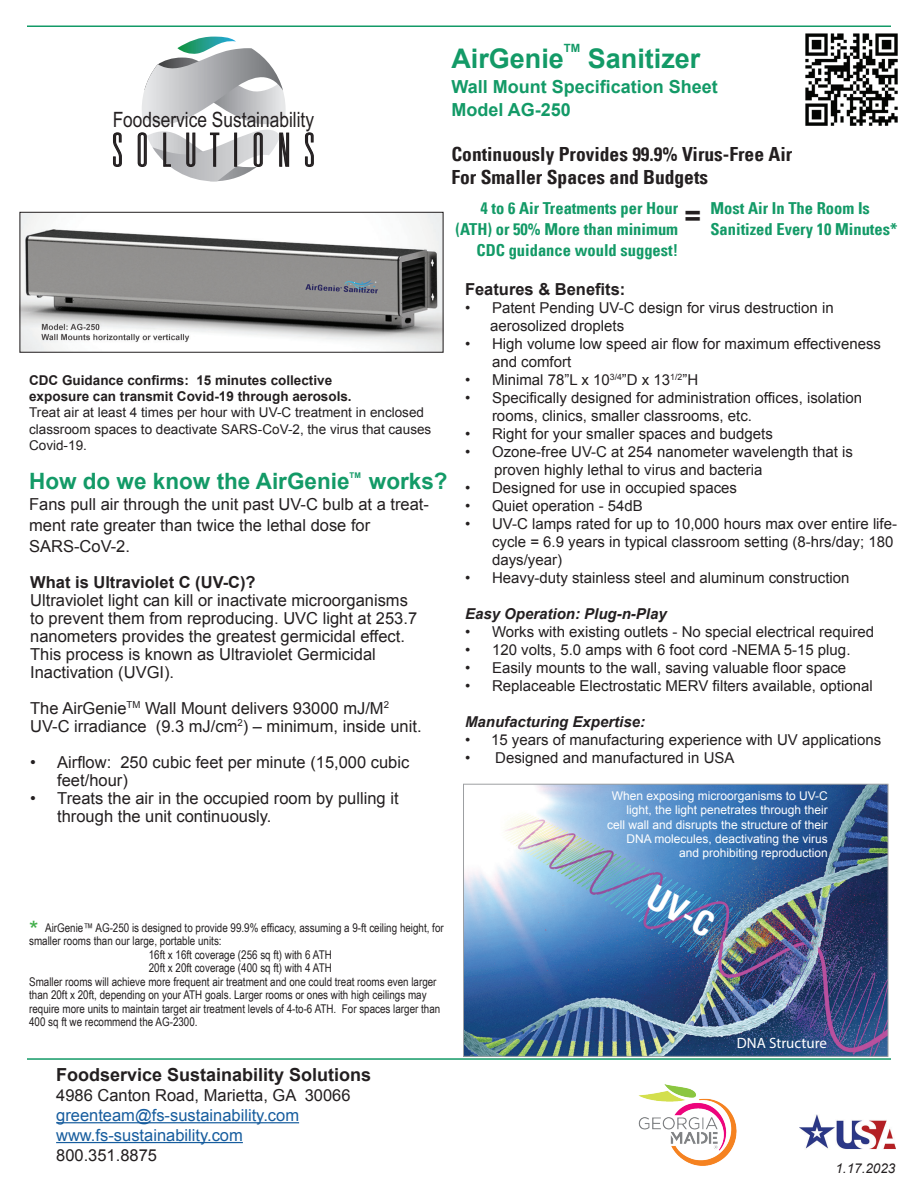
<style>
.page{position:relative;width:918px;height:1188px;background:#fff}
.page>*{position:absolute;margin:0;border:0;box-sizing:border-box;transform-origin:0 0}
.t1{font:100 ultra-condensed 45.75px "Univers";letter-spacing:.32em;color:#231f20}
.t2{font:700 condensed 34.5px "Univers LT";color:#fff}
.t3{font:700 27px "Arial";color:#139a67}
.t4{font:700 22.5px "Arial";color:#139a67}
.t5{font:21.15px "Arial Narrow";color:#231f20}
.t6{font:700 condensed 19.5px/22.5px "Univers LT";color:#231f20}
.t7{font:700 18px/22.5px "Arial";color:#139a67}
.t8{font:700 18px "Arial";color:#231f20}
.t9{font:16.5px/18px "Arial";color:#231f20}
.t10{font:700 condensed 16.5px "Univers LT";color:#139a67}
.t11{font:16.5px/19.8px "Arial";color:#175d9e}
.t12{font:700 16.5px "Arial";color:#231f20}
.t13{font:15px/18px "Arial";color:#231f20}
.t14{font:italic 700 15px "Arial";color:#231f20}
.t15{font:15px "Myriad Pro";color:#fff}
.t16{font:13.5px/16.2px "Arial";color:#231f20}
.t17{font:700 13.5px/16.2px "Arial";color:#231f20}
.t18{font:italic 13.5px "Arial";color:#231f20}
.t19{font:12px "Arial Narrow";color:#231f20}
.t20{font:12px/14.4px "Arial";color:#fff;text-align:right}
.t21{font:700 11.4px "Arial";color:#139a67}
.t22{font:700 7.8px "Arial";color:#139a67}
.s1{font-family:"Arial";font-stretch:normal;font-size:28.5px;color:#231f20}
.s2{font-family:"Arial";font-size:24px;color:#40ae49}
</style>
<div class="page">
<hr style="left:56px;top:1122px;width:243px;height:1px;background:#175d9e">
<hr style="left:56px;top:1142px;width:187px;height:1px;background:#175d9e">
<hr style="left:27px;top:1058px;width:864px;height:2px;background:#139a67">
<svg style="left:142px;top:37px;width:144px;height:144px"></svg>
<img style="left:800px;top:1114px;width:95px;height:36px">
<img style="left:465px;top:786px;width:421px;height:269px">
<div style="left:463px;top:784px;width:425px;height:273px;border:1px solid #9d9fa2"></div>
<img style="left:22px;top:214px;width:419px;height:136px">
<div style="left:20px;top:212px;width:423px;height:140px;border:1px solid #231f20"></div>
<hr style="left:27px;top:26px;width:864px;height:1px;background:#139a67">
<img style="left:638px;top:1084px;width:99px;height:82px">
<img style="left:805px;top:33px;width:93px;height:93px">
<h3 class="t5" style="left:113px;top:104px;width:203px">Foodservice Sustainability</h3>
<h1 class="t1" style="left:113px;top:127px;width:203px">SOLUTIONS</h1>
<h3 class="t3" style="left:451px;top:40px;width:114px">AirGenie</h3>
<p class="t21" style="left:564px;top:41px;width:18px">TM</p>
<h3 class="t3" style="left:588px;top:40px;width:114px">Sanitizer</h3>
<p class="t7" style="left:451px;top:76px;width:268px">Wall Mount Specification Sheet<br>Model AG-250</p>
<h3 class="t6" style="left:451px;top:143px;width:342px">Continuously Provides 99.9% Virus-Free Air<br>For Smaller Spaces and Budgets</h3>
<p class="t10" style="left:481px;top:198px;width:391px">4 to 6 Air Treatments per Hour <span class="s1">=</span> Most Air In The Room Is</p>
<p class="t10" style="left:456px;top:219px;width:224px">(ATH) or 50% More than minimum</p>
<p class="t10" style="left:477px;top:240px;width:203px">CDC guidance would suggest!</p>
<p class="t10" style="left:710px;top:219px;width:188px">Sanitized Every 10 Minutes*</p>
<p class="t17" style="left:29px;top:373px;width:324px">CDC Guidance confirms: 15 minutes collective exposure can transmit Covid-19 through aerosols.</p>
<p class="t16" style="left:29px;top:405px;width:404px">Treat air at least 4 times per hour with UV-C treatment in enclosed classroom spaces to deactivate SARS-CoV-2, the virus that causes<br>Covid-19.</p>
<h3 class="t4" style="left:29px;top:466px;width:322px">How do we know the AirGenie</h3>
<p class="t22" style="left:350px;top:470px;width:13px">TM</p>
<h3 class="t4" style="left:369px;top:466px;width:80px">works?</h3>
<p class="t9" style="left:29px;top:494px;width:401px;line-height:21px">Fans pull air through the unit past UV-C bulb at a treat&shy;ment rate greater than twice the lethal dose for<br>SARS-CoV-2.</p>
<p class="t12" style="left:30px;top:571px;width:227px">What is Ultraviolet C (UV-C)?</p>
<p class="t9" style="left:30px;top:591px;width:389px">Ultraviolet light can kill or inactivate microorganisms to prevent them from reproducing. UVC light at 253.7 nanometers provides the greatest germicidal effect.<br>This process is known as Ultraviolet Germicidal Inactivation (UVGI).</p>
<p class="t9" style="left:30px;top:699px;width:393px">The AirGenie<sup>TM</sup> Wall Mount delivers 93000 mJ/M<sup>2<br></sup>UV-C irradiance (9.3 mJ/cm<sup>2</sup>) – minimum, inside unit.</p>
<p class="t9" style="left:57px;top:753px;width:354px;text-indent:-27px">• Airflow: 250 cubic feet per minute (15,000 cubic feet/hour)</p>
<p class="t9" style="left:57px;top:789px;width:343px;text-indent:-27px">• Treats the air in the occupied room by pulling it through the unit continuously.</p>
<p class="t19" style="left:29px;top:918px;width:416px"><span class="s2">*</span> AirGenie™ AG-250 is designed to provide 99.9% efficacy, assuming a 9-ft ceiling height, for</p>
<p class="t19" style="left:29px;top:932px;width:194px">smaller rooms than our large, portable units:</p>
<p class="t19" style="left:149px;top:945px;width:185px">16ft x 16ft coverage (256 sq ft) with 6 ATH</p>
<p class="t19" style="left:149px;top:959px;width:185px">20ft x 20ft coverage (400 sq ft) with 4 ATH</p>
<p class="t19" style="left:29px;top:972px;width:409px">Smaller rooms will achieve more frequent air treatment and one could treat rooms even larger</p>
<p class="t19" style="left:29px;top:986px;width:399px">than 20ft x 20ft, depending on your ATH goals. Larger rooms or ones with high ceilings may</p>
<p class="t19" style="left:29px;top:999px;width:413px">require more units to maintain target air treatment levels of 4-to-6 ATH. For spaces larger than</p>
<p class="t19" style="left:29px;top:1013px;width:170px">400 sq ft we recommend the AG-2300.</p>
<p class="t8" style="left:56px;top:1063px;width:317px">Foodservice Sustainability Solutions</p>
<p class="t9" style="left:56px;top:1087px;width:296px">4986 Canton Road, Marietta, GA 30066</p>
<p class="t11" style="left:56px;top:1105px;width:244px">greenteam@fs-sustainability.com www.fs-sustainability.com</p>
<p class="t9" style="left:56px;top:1146px;width:102px">800.351.8875</p>
<p class="t12" style="left:465px;top:278px;width:162px">Features &amp; Benefits:</p>
<p class="t13" style="left:490px;top:299px;width:345px;text-indent:-25px">• Patent Pending UV-C design for virus destruction in aerosolized droplets</p>
<p class="t13" style="left:492px;top:335px;width:391px;text-indent:-27px">• High volume low speed air flow for maximum effectiveness and comfort</p>
<p class="t13" style="left:465px;top:371px;width:235px">• Minimal 78”L x 10<sup>3/4</sup>”D x 13<sup>1/2</sup>”H</p>
<p class="t13" style="left:492px;top:389px;width:372px;text-indent:-27px">• Specifically designed for administration offices, isolation rooms, clinics, smaller classrooms, etc.</p>
<p class="t13" style="left:465px;top:425px;width:309px">• Right for your smaller spaces and budgets</p>
<p class="t13" style="left:494px;top:443px;width:360px;text-indent:-29px">• Ozone-free UV-C at 254 nanometer wavelength that is proven highly lethal to virus and bacteria</p>
<p class="t13" style="left:465px;top:479px;width:274px">• Designed for use in occupied spaces</p>
<p class="t13" style="left:465px;top:497px;width:179px">• Quiet operation - 54dB</p>
<p class="t13" style="left:492px;top:515px;width:407px;text-indent:-27px">• UV-C lamps rated for up to 10,000 hours max over entire life&shy;cycle = 6.9 years in typical classroom setting (8-hrs/day; 180 days/year)</p>
<p class="t13" style="left:465px;top:569px;width:386px">• Heavy-duty stainless steel and aluminum construction</p>
<p class="t14" style="left:465px;top:604px;width:203px">Easy Operation: Plug-n-Play</p>
<p class="t13" style="left:465px;top:623px;width:411px">• Works with existing outlets - No special electrical required</p>
<p class="t13" style="left:465px;top:641px;width:387px">• 120 volts, 5.0 amps with 6 foot cord -NEMA 5-15 plug.</p>
<p class="t13" style="left:465px;top:659px;width:383px">• Easily mounts to the wall, saving valuable floor space</p>
<p class="t13" style="left:465px;top:677px;width:409px">• Replaceable Electrostatic MERV filters available, optional</p>
<p class="t14" style="left:465px;top:712px;width:182px">Manufacturing Expertise:</p>
<p class="t13" style="left:465px;top:731px;width:418px">• 15 years of manufacturing experience with UV applications</p>
<p class="t13" style="left:465px;top:749px;width:271px">• Designed and manufactured in USA</p>
<p class="t20" style="left:607px;top:789px;width:222px">When exposing microorganisms to UV-C light, the light penetrates through their cell wall and disrupts the structure of their DNA molecules, deactivating the virus and prohibiting reproduction</p>
<h2 class="t2" style="left:660px;top:875px;width:72px;rotate:28deg">UV-C</h2>
<p class="t15" style="left:737px;top:1034px;width:92px">DNA Structure</p>
<p class="t18" style="left:835px;top:1160px;width:62px">1.17.2023</p>
</div>
